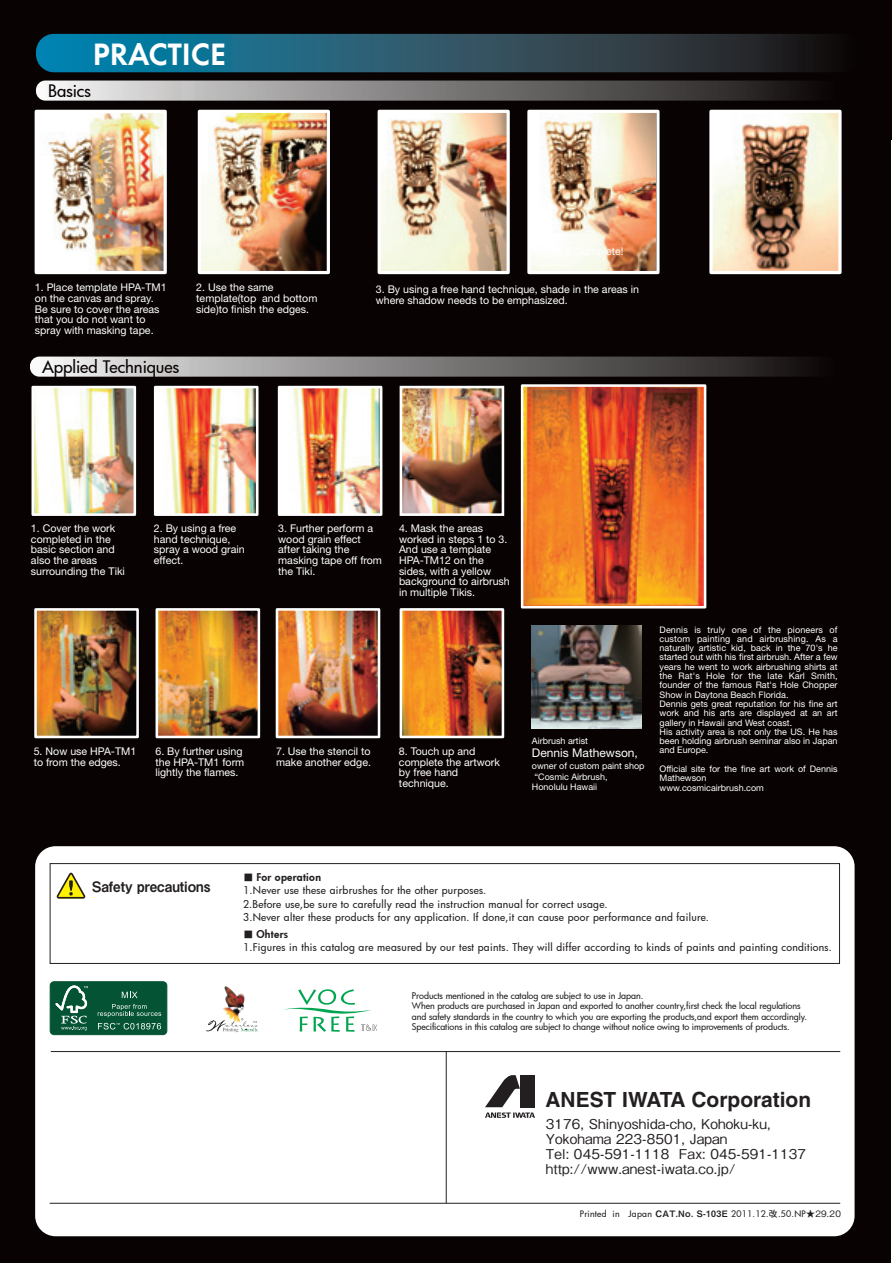
<style>
.page{position:relative;width:893px;height:1263px;background:#080302}
.page>*{position:absolute;margin:0;border:0;box-sizing:border-box;transform-origin:0 0}
.t1{font:600 31.95px "Futura T";color:#fff}
.t2{font:700 20.85px "Helvetica";color:#231f20}
.t3{font:500 16.95px "Futura";letter-spacing:-.005em;color:#080302}
.t4{font:14.25px "Midashi Go Pro MB31";color:#231f20;scale:.95 1}
.t5{font:500 13.5px/15px "Gothic BBB Pro";letter-spacing:.01em;color:#231f20}
.t6{font:12px "Helvetica Neue";color:#fff}
.t7{font:10.65px/10.6px "Helvetica Neue";color:#fff}
.t8{font:500 10.5px/13.5px "Futura";letter-spacing:.025em;color:#231f20}
.t9{font:9px/9.3px "Helvetica Neue";color:#fff}
.t10{font:500 9px/10.5px "Futura";letter-spacing:-.005em;color:#231f20}
.t11{font:500 8.85px "Futura";letter-spacing:.03em;color:#231f20}
.s1{font-family:"MS Gothic";font-weight:400}
.s2{font-weight:800}
.s3{font-family:"Midashi Go Pro MB31";font-weight:400}
.s4{font-family:"Futo Go B101 Pro";font-weight:700}
.s5{font-family:"Gothic BBB Pro"}
</style>
<div class="page">
<img style="left:892px;top:150px;width:1px;height:1112px">
<hr style="left:892px;top:0;width:1px;height:150px;background:#fff">
<svg style="left:36px;top:34px;width:791px;height:38px;background:#215467"></svg>
<img style="left:39px;top:114px;width:124px;height:156px">
<div style="left:35px;top:110px;width:132px;height:164px;border:3px solid #fff"></div>
<img style="left:202px;top:114px;width:124px;height:156px">
<div style="left:198px;top:110px;width:132px;height:164px;border:3px solid #fff"></div>
<img style="left:382px;top:114px;width:124px;height:156px">
<div style="left:378px;top:110px;width:132px;height:164px;border:3px solid #fff"></div>
<img style="left:531px;top:114px;width:125px;height:156px">
<div style="left:527px;top:110px;width:133px;height:164px;border:3px solid #fff"></div>
<img style="left:713px;top:114px;width:125px;height:156px">
<div style="left:709px;top:110px;width:133px;height:164px;border:3px solid #fff"></div>
<img style="left:280px;top:612px;width:96px;height:122px">
<div style="left:276px;top:608px;width:104px;height:130px;border:3px solid #fff"></div>
<img style="left:158px;top:390px;width:97px;height:122px">
<div style="left:154px;top:386px;width:105px;height:130px;border:3px solid #fff"></div>
<img style="left:35px;top:390px;width:97px;height:122px">
<div style="left:31px;top:386px;width:105px;height:130px;border:3px solid #fff"></div>
<img style="left:404px;top:612px;width:96px;height:122px">
<div style="left:400px;top:608px;width:104px;height:130px;border:3px solid #fff"></div>
<img style="left:404px;top:390px;width:96px;height:122px">
<div style="left:400px;top:386px;width:104px;height:130px;border:3px solid #fff"></div>
<img style="left:282px;top:390px;width:96px;height:122px">
<div style="left:278px;top:386px;width:104px;height:130px;border:3px solid #fff"></div>
<img style="left:160px;top:612px;width:96px;height:122px">
<div style="left:156px;top:608px;width:104px;height:130px;border:3px solid #fff"></div>
<img style="left:38px;top:612px;width:97px;height:122px">
<div style="left:34px;top:608px;width:105px;height:130px;border:3px solid #fff"></div>
<img style="left:525px;top:388px;width:177px;height:216px">
<div style="left:521px;top:384px;width:185px;height:224px;border:3px solid #fff"></div>
<img style="left:532px;top:626px;width:110px;height:103px">
<svg style="left:36px;top:81px;width:776px;height:20px;background:#807e7d"></svg>
<svg style="left:30px;top:357px;width:782px;height:20px;background:#807e7e"></svg>
<div style="left:35px;top:846px;width:820px;height:390px;background:#fff;border-radius:20px"></div>
<svg style="left:57px;top:873px;width:28px;height:26px"></svg>
<div style="left:50px;top:863px;width:790px;height:101px;border:1px solid #231f20"></div>
<hr style="left:51px;top:1051px;width:789px;height:1px;background:#231f20">
<hr style="left:50px;top:1203px;width:790px;height:1px;background:#231f20">
<hr style="left:446px;top:1051px;width:1px;height:152px;background:#231f20">
<img style="left:223px;top:986px;width:21px;height:32px">
<svg style="left:206px;top:1018px;width:52px;height:14px"></svg>
<svg style="left:283px;top:989px;width:94px;height:43px"></svg>
<svg style="left:485px;top:1075px;width:50px;height:43px"></svg>
<div style="left:50px;top:982px;width:117px;height:53px;background:#045334;border-radius:4px"></div>
<div style="left:50px;top:981px;width:117px;height:54px;border:1px solid #045334;border-radius:4px"></div>
<svg style="left:55px;top:985px;width:33px;height:45px"></svg>
<svg style="left:122px;top:992px;width:16px;height:6px"></svg>
<svg style="left:98px;top:1004px;width:63px;height:13px"></svg>
<svg style="left:98px;top:1023px;width:63px;height:6px"></svg>
<h1 class="t1" style="left:93px;top:36px;width:135px">PRACTICE</h1>
<h3 class="t3" style="left:48px;top:79px;width:44px">Basics</h3>
<p class="t7" style="left:35px;top:282px;width:133px">1. Place template HPA-TM1 on the canvas and spray.<br>Be sure to cover the areas that you do not want to spray with masking tape.</p>
<h3 class="t3" style="left:42px;top:355px;width:139px">Applied Techniques</h3>
<p class="t7" style="left:196px;top:282px;width:123px">2. Use the same template(top and bottom side)to finish the edges.</p>
<p class="t7" style="left:376px;top:284px;width:265px">3. By using a free hand technique, shade in the areas in where shadow needs to be emphasized.</p>
<p class="t7" style="left:31px;top:523px;width:95px">1. Cover the work completed in the basic section and also the areas surrounding the Tiki</p>
<p class="t7" style="left:154px;top:523px;width:92px">2. By using a free hand technique, spray a wood grain effect.</p>
<p class="t7" style="left:278px;top:523px;width:105px">3. Further perform a wood grain effect after taking the masking tape off from the Tiki.</p>
<p class="t7" style="left:399px;top:523px;width:112px">4. Mask the areas worked in steps 1 to 3.<br>And use a template<br>HPA-TM12 on the sides, with a yellow background to airbrush in multiple Tikis.</p>
<p class="t7" style="left:34px;top:746px;width:104px">5. Now use HPA-TM1 to from the edges.</p>
<p class="t7" style="left:155px;top:746px;width:90px">6. By further using the HPA-TM1 form lightly the flames.</p>
<p class="t7" style="left:276px;top:746px;width:96px">7. Use the stencil to make another edge.</p>
<p class="t7" style="left:399px;top:746px;width:102px">8. Touch up and complete the artwork by free hand technique.</p>
<p class="t9" style="left:532px;top:736px;width:58px">Airbrush artist</p>
<p class="t6" style="left:532px;top:746px;width:108px">Dennis Mathewson,</p>
<p class="t9" style="left:532px;top:761px;width:114px;line-height:10.5px">owner of custom paint shop “Cosmic Airbrush,<br>Honolulu Hawaii</p>
<p class="t9" style="left:659px;top:625px;width:180px">Dennis is truly one of the pioneers of custom painting and airbrushing. As a naturally artistic kid, back in the 70's he started out with his first airbrush. After a few years he went to work airbrushing shirts at the Rat's Hole for the late Karl Smith, founder of the famous Rat's Hole Chopper Show in Daytona Beach Florida.<br>Dennis gets great reputation for his fine art work and his arts are displayed at an art gallery in Hawaii and West coast.<br>His activity area is not only the US. He has been holding airbrush seminar also in Japan and Europe.</p>
<p class="t9" style="left:659px;top:764px;width:180px">Official site for the fine art work of Dennis<br>Mathewson<br>www.cosmicairbrush.com</p>
<h3 class="t4" style="left:92px;top:875px;width:126px">Safety precautions</h3>
<p class="t8" style="left:243px;top:870px;width:467px"><span class="s1">■</span> <span class="s2">For operation<br></span>1.Never use these airbrushes for the other purposes.<br>2.Before use,be sure to carefully read the instruction manual for correct usage.<br>3.Never alter these products for any application. If done,it can cause poor performance and failure.</p>
<p class="t8" style="left:243px;top:927px;width:590px"><span class="s1">■</span> <span class="s2">Ohters<br></span>1.Figures in this catalog are measured by our test paints. They will differ according to kinds of paints and painting conditions.</p>
<p class="t10" style="left:412px;top:990px;width:397px">Products mentioned in the catalog are subject to use in Japan.<br>When products are purchased in Japan and exported to another country,first check the local regulations and safety standards in the country to which you are exporting the products,and export them accordingly.<br>Specifications in this catalog are subject to change without notice owing to improvements of products.</p>
<h2 class="t2" style="left:545px;top:1087px;width:267px">ANEST IWATA Corporation</h2>
<p class="t5" style="left:546px;top:1115px;width:262px">3176, Shinyoshida-cho, Kohoku-ku, Yokohama 223-8501, Japan<br>Tel: 045-591-1118 Fax: 045-591-1137 http://www.anest-iwata.co.jp/</p>
<p class="t11" style="left:580px;top:1208px;width:263px">Printed in Japan <span class="s3">CAT.No. S-103E</span> 2011.12.<span class="s4">改</span>.50.NP<span class="s5">★29.20</span></p>
</div>
